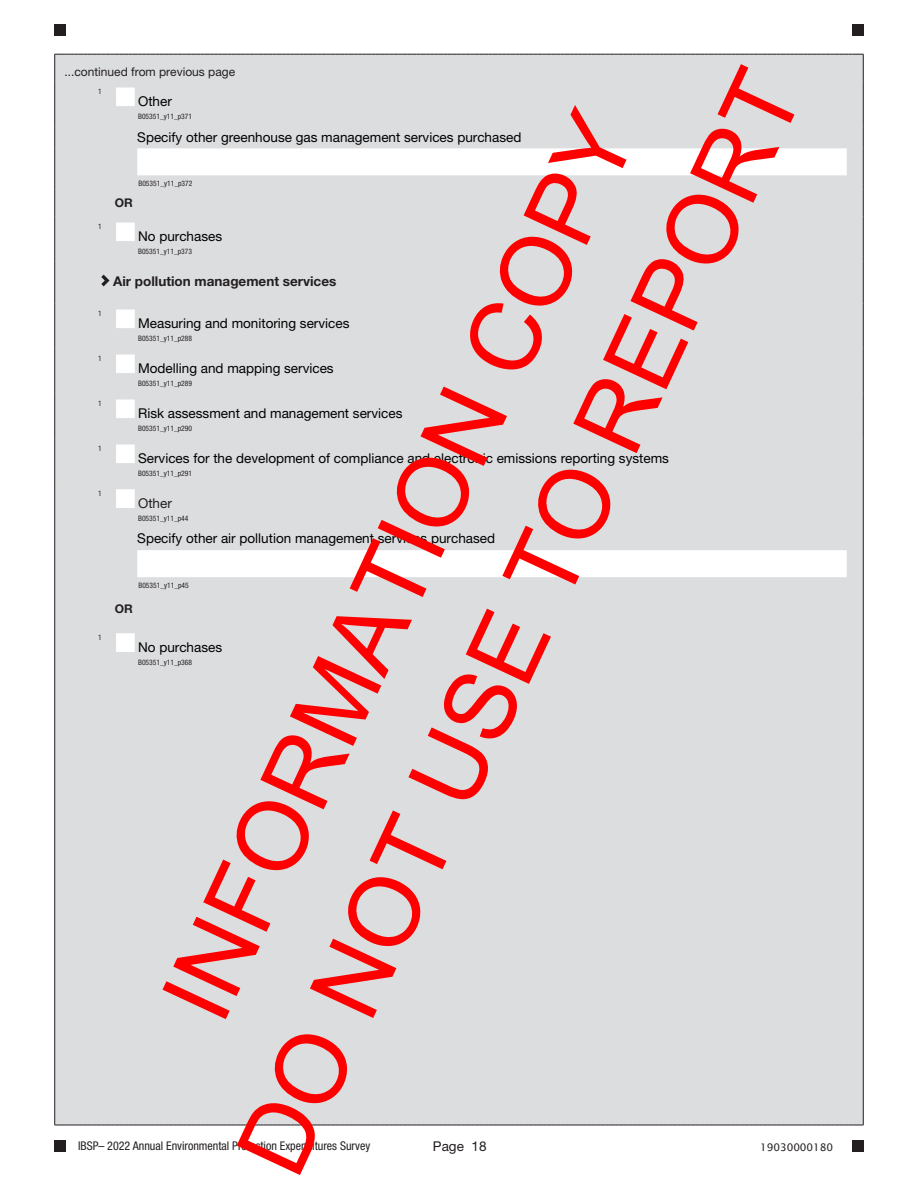
<style>
.page{position:relative;width:918px;height:1188px;background:#fff}
.page>*{position:absolute;margin:0;border:0;box-sizing:border-box;transform-origin:0 0}
.t1{font:97.5px/133.1px "Arial";color:#f00;text-align:center}
.t2{font:13.5px "Helvetica Neue LT Pro";color:#000}
.t3{font:700 13.5px "Helvetica Neue LT Pro";color:#231f20}
.t4{font:13.5px "Helvetica Neue LT Pro";color:#231f20}
.t5{font:condensed 12px "Helvetica Neue LT Pro";color:#231f20}
.t6{font:12px "Helvetica Neue LT Pro";color:#231f20}
.t7{font:700 12px "Helvetica Neue LT Pro";color:#231f20}
.t8{font:10.5px "Lucida Sans Unicode";color:#231f20}
.CID{font:condensed 7.5px "Helvetica Neue LT Pro";color:#231f20}
</style>
<div class="page">
<div style="left:54px;top:24px;width:12px;height:12px;background:#231f20"></div>
<div style="left:852px;top:24px;width:12px;height:12px;background:#231f20"></div>
<div style="left:54px;top:1140px;width:12px;height:12px;background:#231f20"></div>
<div style="left:852px;top:1140px;width:12px;height:12px;background:#231f20"></div>
<div style="left:55px;top:81px;width:808px;height:402px;background:#dcdddf"></div>
<div style="left:54px;top:54px;width:810px;height:27px;background:#dcdddf"></div>
<hr style="left:54px;top:81px;width:1px;height:45px;background:#231f20">
<hr style="left:863px;top:81px;width:1px;height:45px;background:#231f20">
<svg style="left:54px;top:126px;width:1px;height:21px"></svg>
<svg style="left:863px;top:126px;width:1px;height:21px"></svg>
<hr style="left:54px;top:147px;width:1px;height:42px;background:#231f20">
<hr style="left:863px;top:147px;width:1px;height:42px;background:#231f20">
<svg style="left:54px;top:189px;width:1px;height:27px"></svg>
<svg style="left:863px;top:189px;width:1px;height:27px"></svg>
<hr style="left:54px;top:216px;width:1px;height:45px;background:#231f20">
<hr style="left:863px;top:216px;width:1px;height:45px;background:#231f20">
<hr style="left:54px;top:261px;width:1px;height:42px;background:#231f20">
<hr style="left:863px;top:261px;width:1px;height:42px;background:#231f20">
<hr style="left:54px;top:303px;width:1px;height:45px;background:#231f20">
<hr style="left:863px;top:303px;width:1px;height:45px;background:#231f20">
<hr style="left:54px;top:348px;width:1px;height:45px;background:#231f20">
<hr style="left:863px;top:348px;width:1px;height:45px;background:#231f20">
<hr style="left:54px;top:393px;width:1px;height:45px;background:#231f20">
<hr style="left:863px;top:393px;width:1px;height:45px;background:#231f20">
<hr style="left:54px;top:438px;width:1px;height:45px;background:#231f20">
<hr style="left:863px;top:438px;width:1px;height:45px;background:#231f20">
<div style="left:116px;top:88px;width:18px;height:18px;background:#fff"></div>
<div style="left:137px;top:148px;width:710px;height:27px;background:#fff;border:2px solid #fff"></div>
<div style="left:116px;top:223px;width:18px;height:18px;background:#fff"></div>
<svg style="left:101px;top:275px;width:8px;height:11px"></svg>
<div style="left:116px;top:310px;width:18px;height:18px;background:#fff"></div>
<div style="left:116px;top:355px;width:18px;height:18px;background:#fff"></div>
<div style="left:116px;top:400px;width:18px;height:18px;background:#fff"></div>
<div style="left:116px;top:445px;width:18px;height:18px;background:#fff"></div>
<div style="left:55px;top:483px;width:808px;height:642px;background:#dcdddf"></div>
<hr style="left:54px;top:483px;width:1px;height:45px;background:#231f20">
<hr style="left:863px;top:483px;width:1px;height:45px;background:#231f20">
<svg style="left:54px;top:528px;width:1px;height:21px"></svg>
<svg style="left:863px;top:528px;width:1px;height:21px"></svg>
<hr style="left:54px;top:549px;width:1px;height:42px;background:#231f20">
<hr style="left:863px;top:549px;width:1px;height:42px;background:#231f20">
<hr style="left:54px;top:591px;width:1px;height:36px;background:#231f20">
<hr style="left:863px;top:591px;width:1px;height:36px;background:#231f20">
<hr style="left:54px;top:627px;width:1px;height:45px;background:#231f20">
<hr style="left:863px;top:627px;width:1px;height:45px;background:#231f20">
<hr style="left:54px;top:672px;width:1px;height:453px;background:#231f20">
<hr style="left:863px;top:672px;width:1px;height:453px;background:#231f20">
<svg style="left:55px;top:1125px;width:808px;height:1px"></svg>
<div style="left:116px;top:490px;width:18px;height:18px;background:#fff"></div>
<div style="left:137px;top:550px;width:710px;height:27px;background:#fff"></div>
<div style="left:116px;top:634px;width:18px;height:18px;background:#fff"></div>
<h1 class="t1" style="left:84px;top:1083px;width:1204px;rotate:-65deg">INFORMATION COPY<br>DO NOT USE TO REPORT</h1>
<p class="t6" style="left:65px;top:65px;width:172px">...continued from previous page</p>
<p class="CID" style="left:98px;top:87px;width:5px">1</p>
<p class="t2" style="left:138px;top:93px;width:35px">Other</p>
<p class="CID" style="left:138px;top:112px;width:55px">B05351_y11_p371</p>
<p class="t2" style="left:137px;top:129px;width:386px">Specify other greenhouse gas management services purchased</p>
<p class="CID" style="left:138px;top:179px;width:55px">B05351_y11_p372</p>
<p class="t7" style="left:115px;top:195px;width:19px">OR</p>
<p class="CID" style="left:98px;top:222px;width:5px">1</p>
<p class="t2" style="left:138px;top:228px;width:86px">No purchases</p>
<p class="CID" style="left:138px;top:247px;width:55px">B05351_y11_p373</p>
<p class="t3" style="left:113px;top:273px;width:225px">Air pollution management services</p>
<p class="CID" style="left:98px;top:309px;width:5px">1</p>
<p class="t2" style="left:138px;top:315px;width:213px">Measuring and monitoring services</p>
<p class="CID" style="left:138px;top:334px;width:55px">B05351_y11_p288</p>
<p class="CID" style="left:98px;top:354px;width:5px">1</p>
<p class="t2" style="left:138px;top:360px;width:197px">Modelling and mapping services</p>
<p class="CID" style="left:138px;top:379px;width:55px">B05351_y11_p289</p>
<p class="CID" style="left:98px;top:399px;width:5px">1</p>
<p class="t2" style="left:138px;top:405px;width:266px">Risk assessment and management services</p>
<p class="CID" style="left:138px;top:424px;width:55px">B05351_y11_p290</p>
<p class="CID" style="left:98px;top:444px;width:5px">1</p>
<p class="t2" style="left:138px;top:450px;width:532px">Services for the development of compliance and electronic emissions reporting systems</p>
<p class="CID" style="left:138px;top:469px;width:55px">B05351_y11_p291</p>
<p class="CID" style="left:98px;top:489px;width:5px">1</p>
<p class="t4" style="left:138px;top:495px;width:35px">Other</p>
<p class="CID" style="left:138px;top:514px;width:52px">B05351_y11_p44</p>
<p class="t2" style="left:137px;top:530px;width:359px">Specify other air pollution management services purchased</p>
<p class="CID" style="left:138px;top:581px;width:52px">B05351_y11_p45</p>
<p class="t7" style="left:115px;top:601px;width:19px">OR</p>
<p class="CID" style="left:98px;top:633px;width:5px">1</p>
<p class="t2" style="left:138px;top:639px;width:86px">No purchases</p>
<p class="CID" style="left:138px;top:658px;width:55px">B05351_y11_p368</p>
<p class="t5" style="left:78px;top:1139px;width:294px">IBSP– 2022 Annual Environmental Protection Expenditures Survey</p>
<p class="t4" style="left:433px;top:1138px;width:55px">Page 18</p>
<p class="t8" style="left:760px;top:1139px;width:74px">19030000180</p>
</div>
